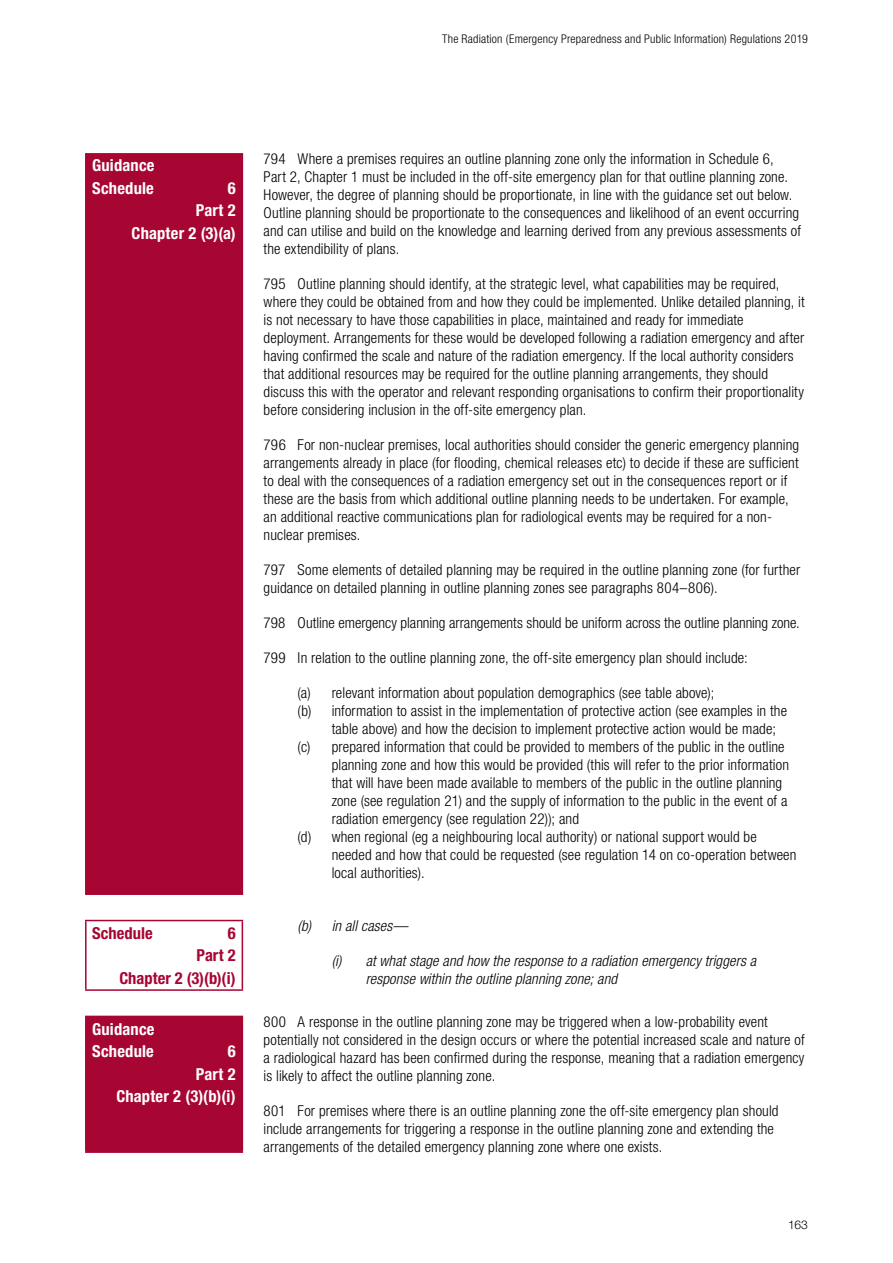
<style>
.page{position:relative;width:893px;height:1263px;background:#fff}
.page>*{position:absolute;margin:0;border:0;box-sizing:border-box;transform-origin:0 0}
.Guidance_head{font:700 condensed 16.5px/22.5px "Helvetica Neue LT Std";letter-spacing:.01em;color:#fff}
.Reg__head{font:700 condensed 16.5px/22.5px "Helvetica Neue LT Std";color:#a70532;text-align:right}
.List_para{font:300 condensed 15px/18px "Helvetica Neue LT Std";letter-spacing:.01em;color:#000}
.t1{font:italic 300 condensed 15px/18px "Helvetica Neue LT Std";letter-spacing:.01em;color:#000}
.t2{font:300 condensed 12px "Helvetica Neue LT Std";letter-spacing:.02em;color:#000}
.t3{font:300 12px "Helvetica Neue LT Std";color:#000}
</style>
<div class="page">
<svg style="left:86px;top:153px;width:156px;height:998px;background:#b1224a"></svg>
<hr style="left:85px;top:921px;width:2px;height:68px;background:#a70532">
<hr style="left:85px;top:1017px;width:2px;height:134px;background:#a70532">
<hr style="left:85px;top:920px;width:158px;height:1px;background:#a70532">
<hr style="left:242px;top:921px;width:1px;height:68px;background:#a70532">
<hr style="left:85px;top:989px;width:158px;height:2px;background:#a70532">
<hr style="left:85px;top:1016px;width:158px;height:1px;background:#a70532">
<hr style="left:242px;top:1017px;width:1px;height:134px;background:#a70532">
<hr style="left:85px;top:1151px;width:158px;height:2px;background:#a70532">
<hr style="left:85px;top:153px;width:2px;height:742px;background:#a70532">
<hr style="left:242px;top:153px;width:1px;height:742px;background:#a70532">
<p class="t2" style="left:442px;top:31px;width:367px">The Radiation (Emergency Preparedness and Public Information) Regulations 2019</p>
<p class="Guidance_head" style="left:92px;top:154px;width:64px">Guidance<br>Schedule</p>
<p class="Guidance_head" style="left:132px;top:176px;width:106px;text-align:right">6<br>Part 2<br>Chapter 2 (3)(a)</p>
<p class="List_para" style="left:264px;top:149px;width:539px">794 Where a premises requires an outline planning zone only the information in Schedule 6,<br>Part 2, Chapter 1 must be included in the off-site emergency plan for that outline planning zone.<br>However, the degree of planning should be proportionate, in line with the guidance set out below.<br>Outline planning should be proportionate to the consequences and likelihood of an event occurring and can utilise and build on the knowledge and learning derived from any previous assessments of the extendibility of plans.</p>
<p class="List_para" style="left:264px;top:274px;width:543px">795 Outline planning should identify, at the strategic level, what capabilities may be required, where they could be obtained from and how they could be implemented. Unlike detailed planning, it is not necessary to have those capabilities in place, maintained and ready for immediate deployment. Arrangements for these would be developed following a radiation emergency and after having confirmed the scale and nature of the radiation emergency. If the local authority considers that additional resources may be required for the outline planning arrangements, they should discuss this with the operator and relevant responding organisations to confirm their proportionality before considering inclusion in the off-site emergency plan.</p>
<p class="List_para" style="left:264px;top:435px;width:537px">796 For non-nuclear premises, local authorities should consider the generic emergency planning arrangements already in place (for flooding, chemical releases etc) to decide if these are sufficient to deal with the consequences of a radiation emergency set out in the consequences report or if these are the basis from which additional outline planning needs to be undertaken. For example, an additional reactive communications plan for radiological events may be required for a non&shy;nuclear premises.</p>
<p class="List_para" style="left:264px;top:560px;width:538px">797 Some elements of detailed planning may be required in the outline planning zone (for further guidance on detailed planning in outline planning zones see paragraphs 804–806).</p>
<p class="List_para" style="left:264px;top:613px;width:538px">798 Outline emergency planning arrangements should be uniform across the outline planning zone.</p>
<p class="List_para" style="left:264px;top:648px;width:486px">799 In relation to the outline planning zone, the off-site emergency plan should include:</p>
<p class="List_para" style="left:298px;top:683px;width:418px">(a) relevant information about population demographics (see table above);</p>
<p class="List_para" style="left:332px;top:701px;width:457px;text-indent:-34px">(b) information to assist in the implementation of protective action (see examples in the table above) and how the decision to implement protective action would be made;</p>
<p class="List_para" style="left:332px;top:737px;width:459px;text-indent:-34px">(c) prepared information that could be provided to members of the public in the outline planning zone and how this would be provided (this will refer to the prior information that will have been made available to members of the public in the outline planning zone (see regulation 21) and the supply of information to the public in the event of a radiation emergency (see regulation 22)); and</p>
<p class="List_para" style="left:332px;top:827px;width:466px;text-indent:-34px">(d) when regional (eg a neighbouring local authority) or national support would be needed and how that could be requested (see regulation 14 on co-operation between local authorities).</p>
<p class="Reg__head" style="left:119px;top:921px;width:118px">6<br>Part 2<br>Chapter 2 (3)(b)(i)</p>
<p class="t1" style="left:298px;top:917px;width:112px">(b) in all cases—</p>
<p class="Reg__head" style="left:92px;top:921px;width:62px">Schedule</p>
<p class="t1" style="left:366px;top:952px;width:392px;text-indent:-34px">(i) at what stage and how the response to a radiation emergency triggers a response within the outline planning zone; and</p>
<p class="Guidance_head" style="left:92px;top:1017px;width:64px">Guidance<br>Schedule</p>
<p class="Guidance_head" style="left:116px;top:1040px;width:121px;text-align:right">6<br>Part 2<br>Chapter 2 (3)(b)(i)</p>
<p class="List_para" style="left:264px;top:1013px;width:542px">800 A response in the outline planning zone may be triggered when a low-probability event potentially not considered in the design occurs or where the potential increased scale and nature of a radiological hazard has been confirmed during the response, meaning that a radiation emergency is likely to affect the outline planning zone.</p>
<p class="List_para" style="left:264px;top:1102px;width:516px">801 For premises where there is an outline planning zone the off-site emergency plan should include arrangements for triggering a response in the outline planning zone and extending the arrangements of the detailed emergency planning zone where one exists.</p>
<p class="t3" style="left:788px;top:1217px;width:21px">163</p>
</div>
